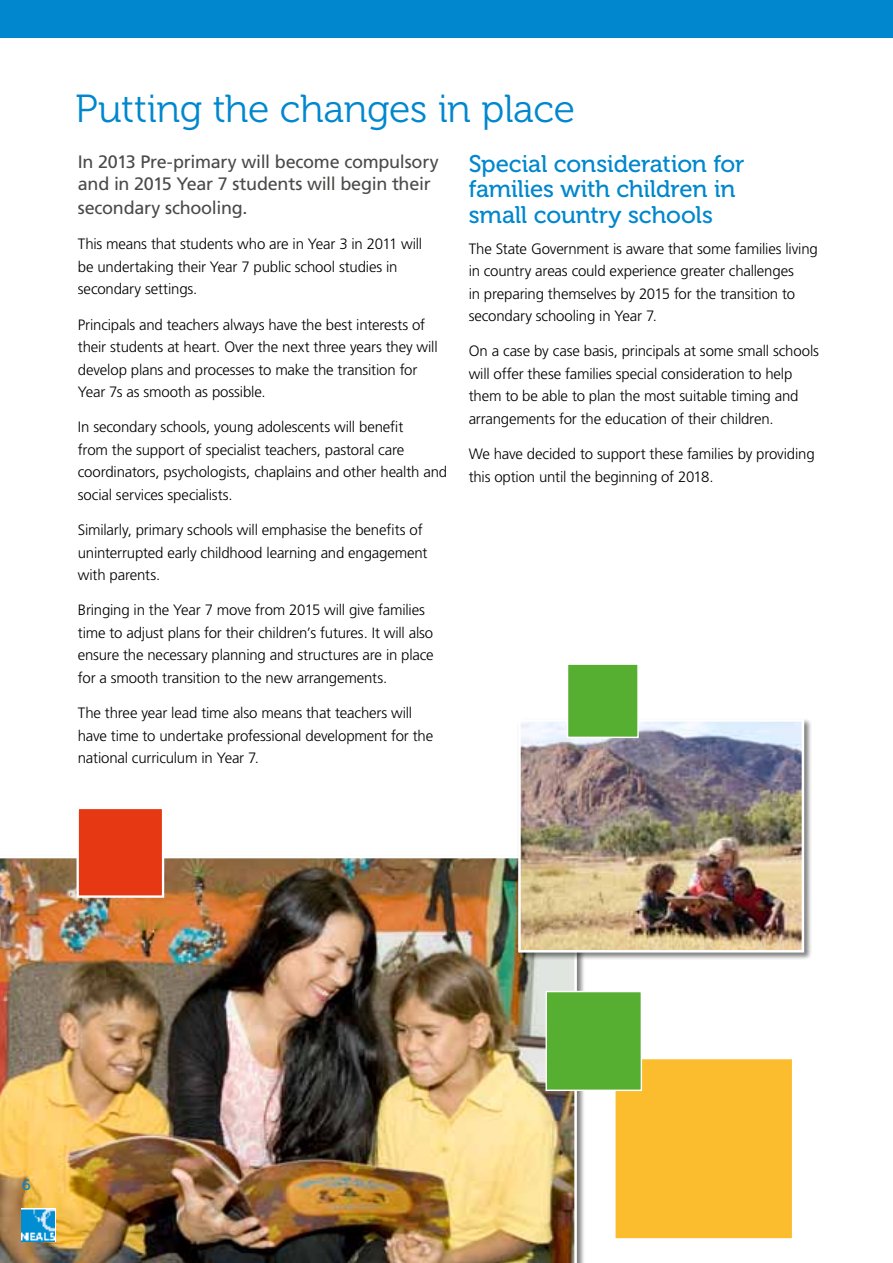
<style>
.page{position:relative;width:893px;height:1263px;background:#fff}
.page>*{position:absolute;margin:0;border:0;box-sizing:border-box;transform-origin:0 0}
.t1{font:39px "Museo 300";letter-spacing:-.01em;color:#0087ce}
.t2{font:24px/25.5px "Museo 500";letter-spacing:-.01em;color:#0087ce}
.t3{font:18px/23.2px "Frutiger";letter-spacing:-.015em;color:#4a4a49}
.t4{font:300 15px/22.5px "Frutiger";letter-spacing:-.015em;color:#000}
.t5{font:15px "Museo 500";color:#0087ce}
</style>
<div class="page">
<img style="left:0;top:858px;width:577px;height:405px">
<svg style="left:21px;top:1208px;width:34px;height:34px"></svg>
<div style="left:0;top:0;width:893px;height:38px;background:#0087ce"></div>
<div style="left:516px;top:717px;width:296px;height:243px;background:#000;opacity:.5"></div>
<img style="left:522px;top:723px;width:278px;height:225px">
<div style="left:518px;top:719px;width:286px;height:233px;border:3px solid #fff"></div>
<div style="left:614px;top:1057px;width:180px;height:183px;background:#fbbd2d;border:2px solid #fff"></div>
<div style="left:545px;top:991px;width:97px;height:100px;background:#56af31;border:1px solid #fff"></div>
<div style="left:567px;top:663px;width:72px;height:75px;background:#56af31;border:1px solid #fff"></div>
<div style="left:77px;top:807px;width:87px;height:91px;background:#e63812;border:2px solid #fff"></div>
<h1 class="t1" style="left:75px;top:88px;width:501px">Putting the changes in place</h1>
<p class="t3" style="left:78px;top:150px;width:362px">In 2013 Pre-primary will become compulsory and in 2015 Year 7 students will begin their secondary schooling.</p>
<p class="t4" style="left:78px;top:233px;width:346px">This means that students who are in Year 3 in 2011 will be undertaking their Year 7 public school studies in secondary settings.</p>
<p class="t4" style="left:78px;top:313px;width:361px">Principals and teachers always have the best interests of their students at heart. Over the next three years they will develop plans and processes to make the transition for Year 7s as smooth as possible.</p>
<p class="t4" style="left:78px;top:416px;width:371px">In secondary schools, young adolescents will benefit<br>from the support of specialist teachers, pastoral care coordinators, psychologists, chaplains and other health and social services specialists.</p>
<p class="t4" style="left:78px;top:519px;width:351px">Similarly, primary schools will emphasise the benefits of uninterrupted early childhood learning and engagement with parents.</p>
<p class="t4" style="left:78px;top:599px;width:357px">Bringing in the Year 7 move from 2015 will give families time to adjust plans for their children’s futures. It will also ensure the necessary planning and structures are in place for a smooth transition to the new arrangements.</p>
<p class="t4" style="left:78px;top:702px;width:357px">The three year lead time also means that teachers will have time to undertake professional development for the national curriculum in Year 7.</p>
<h2 class="t2" style="left:469px;top:151px;width:277px">Special consideration for families with children in small country schools</h2>
<p class="t4" style="left:469px;top:237px;width:351px">The State Government is aware that some families living in country areas could experience greater challenges<br>in preparing themselves by 2015 for the transition to secondary schooling in Year 7.</p>
<p class="t4" style="left:469px;top:340px;width:352px">On a case by case basis, principals at some small schools will offer these families special consideration to help them to be able to plan the most suitable timing and arrangements for the education of their children.</p>
<p class="t4" style="left:469px;top:443px;width:347px">We have decided to support these families by providing this option until the beginning of 2018.</p>
<p class="t5" style="left:22px;top:1177px;width:10px">6</p>
</div>
